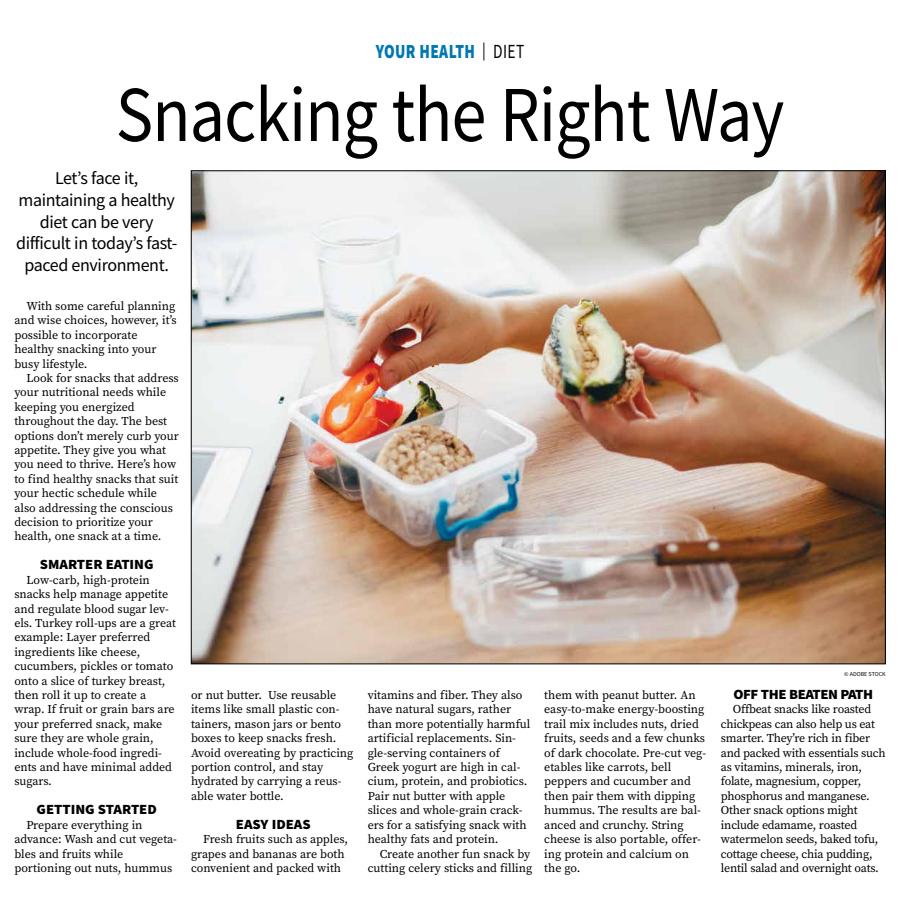
<style>
.page{position:relative;width:900px;height:908px;background:#fff}
.page>*{position:absolute;margin:0;border:0;box-sizing:border-box;transform-origin:0 0}
.t1{font:79.2px "Source Sans Pro";letter-spacing:-.015em;color:#000;scale:.89 1}
.t2{font:900 20px "Source Sans Pro";letter-spacing:.025em;color:#0077b1;scale:.77 1}
.t3{font:18px/21.6px "Source Sans Pro";letter-spacing:-.02em;color:#000;text-align:center}
.t4{font:900 14px "Source Sans Pro";color:#000;scale:1.05 1}
.t5{font:900 14px "Source Sans Pro";letter-spacing:-.025em;color:#000;scale:1.05 1}
.t6{font:12px/14.4px "Source Serif Pro";color:#000}
.t7{font:12px/14.4px "Source Serif Pro";letter-spacing:-.02em;color:#000}
.t8{font:6px "Source Sans Pro";color:#000}
.s1{font-weight:400;font-size:18px;color:#000}
.s2{font-weight:400;color:#000}
</style>
<div class="page">
<img style="left:193px;top:172px;width:691px;height:490px">
<h2 class="t2" style="left:376px;top:38px;width:195px">YOUR HEALTH <span class="s1">|</span> <span class="s2">DIET</span></h2>
<h1 class="t1" style="left:116px;top:64px;width:753px">Snacking the Right Way</h1>
<h3 class="t3" style="left:16px;top:167px;width:163px">Let’s face it, maintaining a healthy diet can be very difficult in today’s fast&shy;paced environment.</h3>
<p class="t6" style="left:14px;top:298px;width:164px;text-indent:12px">With some careful planning and wise choices, however, it’s possible to incorporate healthy snacking into your busy lifestyle.</p>
<p class="t6" style="left:14px;top:370px;width:166px;text-indent:12px">Look for snacks that address your nutritional needs while keeping you energized throughout the day. The best options don’t merely curb your appetite. They give you what you need to thrive. Here’s how to find healthy snacks that suit your hectic schedule while also addressing the conscious decision to prioritize your health, one snack at a time.</p>
<p class="t4" style="left:40px;top:554px;width:110px">SMARTER EATING</p>
<p class="t6" style="left:14px;top:572px;width:163px;text-indent:12px">Low-carb, high-protein snacks help manage appetite and regulate blood sugar lev&shy;els. Turkey roll-ups are a great example: Layer preferred ingredients like cheese, cucumbers, pickles or tomato onto a slice of turkey breast, then roll it up to create a wrap. If fruit or grain bars are your preferred snack, make sure they are whole grain, include whole-food ingredi&shy;ents and have minimal added sugars.</p>
<p class="t4" style="left:37px;top:799px;width:116px">GETTING STARTED</p>
<p class="t6" style="left:14px;top:817px;width:164px;text-indent:12px">Prepare everything in advance: Wash and cut vegeta&shy;bles and fruits while portioning out nuts, hummus</p>
<p class="t6" style="left:191px;top:687px;width:164px">or nut butter. Use reusable items like small plastic con&shy;tainers, mason jars or bento boxes to keep snacks fresh.<br>Avoid overeating by practicing portion control, and stay hydrated by carrying a reus&shy;able water bottle.</p>
<p class="t4" style="left:236px;top:814px;width:73px">EASY IDEAS</p>
<p class="t6" style="left:191px;top:831px;width:158px;text-indent:12px">Fresh fruits such as apples, grapes and bananas are both convenient and packed with</p>
<p class="t6" style="left:368px;top:687px;width:164px">vitamins and fiber. They also have natural sugars, rather than more potentially harmful artificial replacements. Sin&shy;gle-serving containers of<br>Greek yogurt are high in cal&shy;cium, protein, and probiotics.<br>Pair nut butter with apple slices and whole-grain crack&shy;ers for a satisfying snack with healthy fats and protein.</p>
<p class="t6" style="left:368px;top:846px;width:166px;text-align:right">Create another fun snack by cutting celery sticks and filling</p>
<p class="t8" style="left:844px;top:669px;width:43px">© ADOBE STOCK</p>
<p class="t6" style="left:544px;top:687px;width:163px">them with peanut butter. An easy-to-make energy-boosting trail mix includes nuts, dried fruits, seeds and a few chunks of dark chocolate. Pre-cut veg&shy;etables like carrots, bell peppers and cucumber and then pair them with dipping hummus. The results are bal&shy;anced and crunchy. String cheese is also portable, offer&shy;ing protein and calcium on the go.</p>
<p class="t5" style="left:733px;top:684px;width:135px">OFF THE BEATEN PATH</p>
<p class="t7" style="left:721px;top:702px;width:166px;text-indent:12px">Offbeat snacks like roasted chickpeas can also help us eat smarter. They’re rich in fiber and packed with essentials such as vitamins, minerals, iron, folate, magnesium, copper, phosphorus and manganese.<br>Other snack options might include edamame, roasted watermelon seeds, baked tofu, cottage cheese, chia pudding, lentil salad and overnight oats.</p>
</div>
